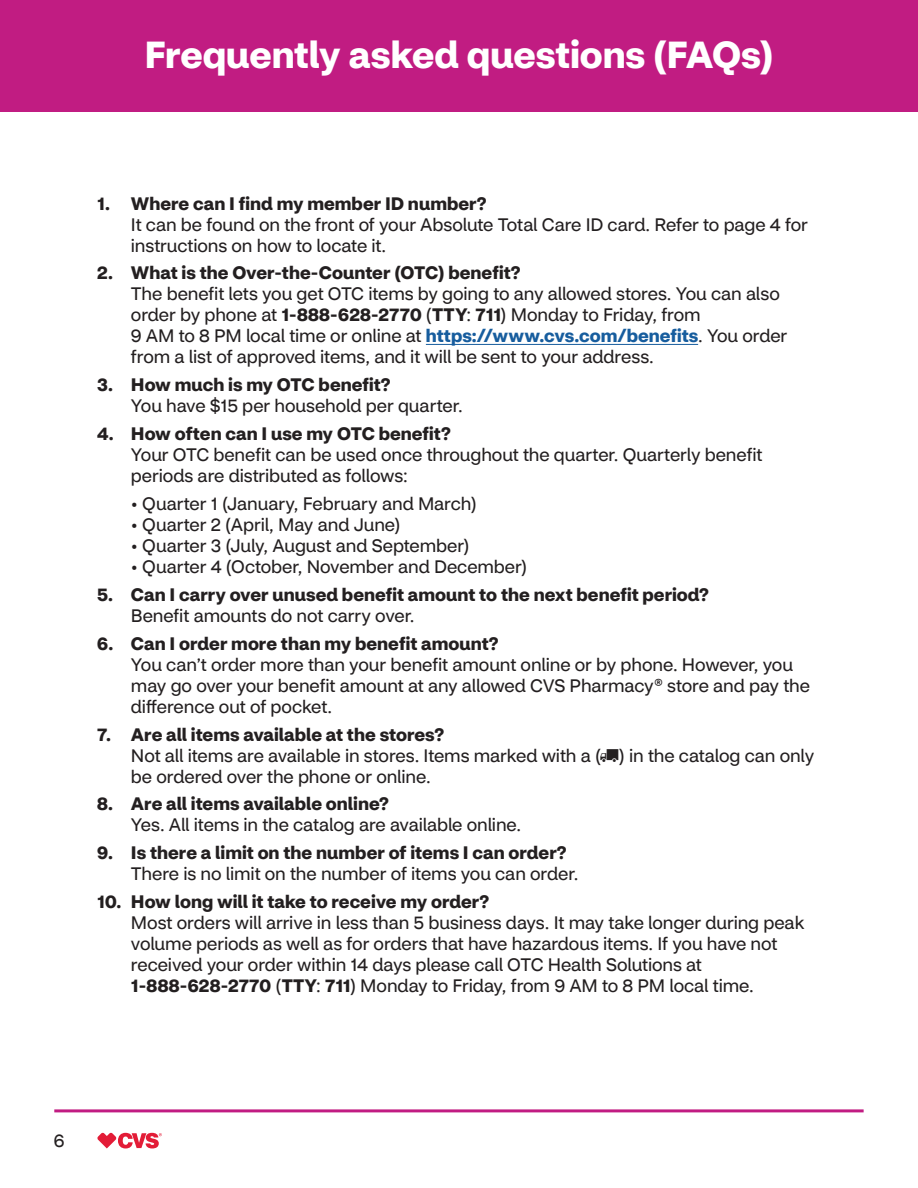
<style>
.page{position:relative;width:918px;height:1188px;background:#fff}
.page>*{position:absolute;margin:0;border:0;box-sizing:border-box;transform-origin:0 0}
.t1{font:700 37.5px "CVS Health Sans";color:#fff}
.t2{font:18px/21px "CVS Health Sans";letter-spacing:-.005em;color:#231f20}
.t3{font:700 18px "CVS Health Sans";color:#231f20}
.s1{font-weight:700}
.s2{font-weight:700;color:#175d9e}
</style>
<div class="page">
<hr style="left:426px;top:344px;width:272px;height:1px;background:#175d9e">
<hr style="left:54px;top:1109px;width:810px;height:3px;background:#c11c82">
<div style="left:0;top:0;width:918px;height:111px;background:#c11c82"></div>
<svg style="left:97px;top:1133px;width:65px;height:15px"></svg>
<h2 class="t1" style="left:144px;top:31px;width:631px">Frequently asked questions (FAQs)</h2>
<h3 class="t3" style="left:97px;top:192px;width:391px">1. Where can I find my member ID number?</h3>
<p class="t2" style="left:131px;top:214px;width:679px">It can be found on the front of your Absolute Total Care ID card. Refer to page 4 for instructions on how to locate it.</p>
<h3 class="t3" style="left:97px;top:262px;width:425px">2. What is the Over-the-Counter (OTC) benefit?</h3>
<p class="t2" style="left:131px;top:284px;width:658px">The benefit lets you get OTC items by going to any allowed stores. You can also order by phone at <span class="s1">1-888-628-2770</span> (<span class="s1">TTY</span>: <span class="s1">711</span>) Monday to Friday, from<br>9 AM to 8 PM local time or online at <span class="s2">https://www.cvs.com/benefits</span>. You order from a list of approved items, and it will be sent to your address.</p>
<h3 class="t3" style="left:97px;top:373px;width:295px">3. How much is my OTC benefit?</h3>
<p class="t2" style="left:131px;top:395px;width:333px">You have $15 per household per quarter.</p>
<h3 class="t3" style="left:97px;top:422px;width:355px">4. How often can I use my OTC benefit?</h3>
<p class="t2" style="left:131px;top:444px;width:633px">Your OTC benefit can be used once throughout the quarter. Quarterly benefit periods are distributed as follows:</p>
<p class="t2" style="left:131px;top:494px;width:347px">• Quarter 1 (January, February and March)</p>
<p class="t2" style="left:131px;top:515px;width:271px">• Quarter 2 (April, May and June)</p>
<p class="t2" style="left:131px;top:536px;width:340px">• Quarter 3 (July, August and September)</p>
<p class="t2" style="left:131px;top:557px;width:398px">• Quarter 4 (October, November and December)</p>
<h3 class="t3" style="left:97px;top:583px;width:613px">5. Can I carry over unused benefit amount to the next benefit period?</h3>
<p class="t2" style="left:131px;top:605px;width:285px">Benefit amounts do not carry over.</p>
<h3 class="t3" style="left:97px;top:632px;width:403px">6. Can I order more than my benefit amount?</h3>
<p class="t2" style="left:131px;top:654px;width:681px">You can’t order more than your benefit amount online or by phone. However, you may go over your benefit amount at any allowed CVS Pharmacy® store and pay the difference out of pocket.</p>
<h3 class="t3" style="left:97px;top:723px;width:349px">7. Are all items available at the stores?</h3>
<p class="t2" style="left:131px;top:745px;width:472px">Not all items are available in stores. Items marked with a (</p>
<p class="t2" style="left:619px;top:745px;width:197px">) in the catalog can only</p>
<p class="t2" style="left:131px;top:766px;width:301px">be ordered over the phone or online.</p>
<h3 class="t3" style="left:97px;top:793px;width:293px">8. Are all items available online?</h3>
<p class="t2" style="left:131px;top:815px;width:392px">Yes. All items in the catalog are available online.</p>
<h3 class="t3" style="left:97px;top:842px;width:471px">9. Is there a limit on the number of items I can order?</h3>
<p class="t2" style="left:131px;top:863px;width:449px">There is no limit on the number of items you can order.</p>
<h3 class="t3" style="left:97px;top:890px;width:394px">10. How long will it take to receive my order?</h3>
<p class="t2" style="left:131px;top:912px;width:675px">Most orders will arrive in less than 5 business days. It may take longer during peak volume periods as well as for orders that have hazardous items. If you have not received your order within 14 days please call OTC Health Solutions at <span class="s1">1-888-628-2770</span> (<span class="s1">TTY</span>: <span class="s1">711</span>) Monday to Friday, from 9 AM to 8 PM local time.</p>
<p class="t2" style="left:54px;top:1131px;width:12px">6</p>
</div>
